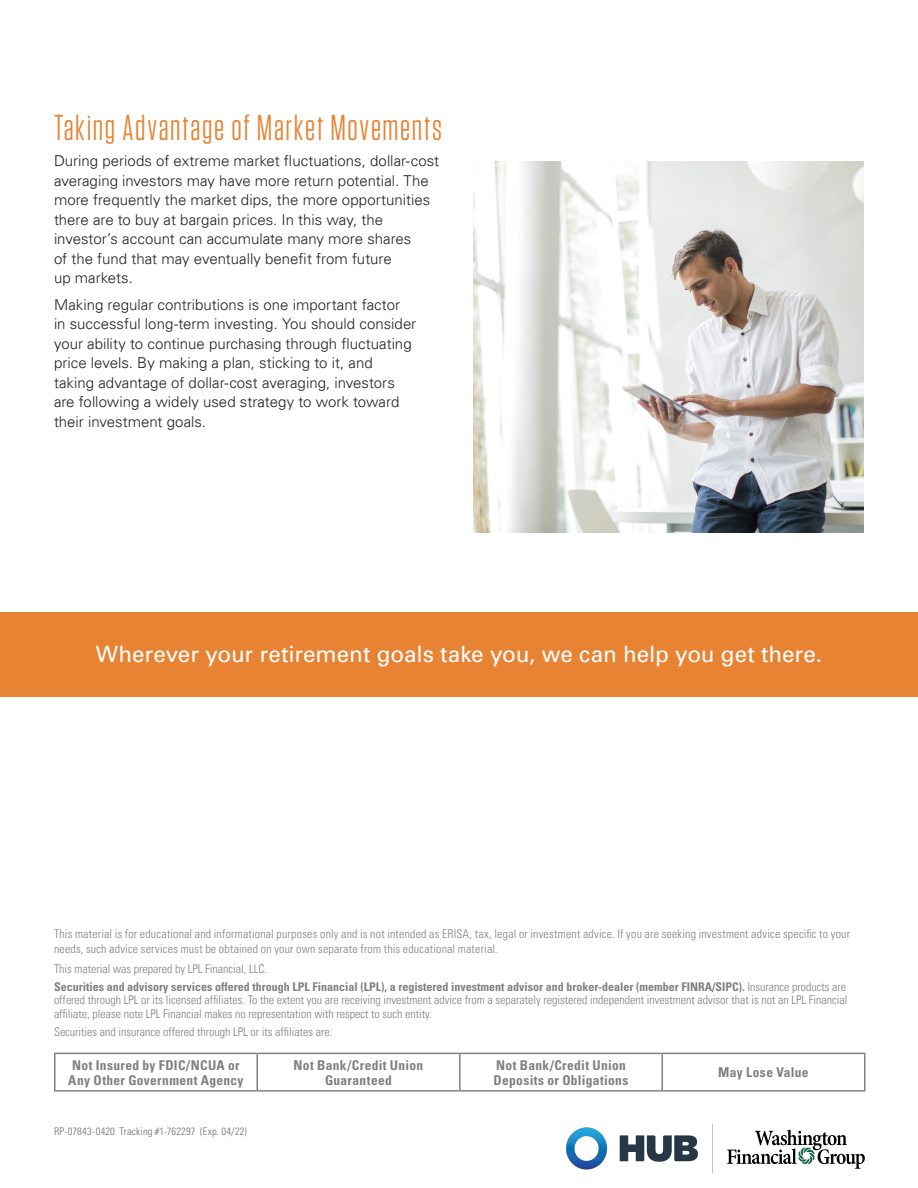
<style>
.page{position:relative;width:918px;height:1188px;background:#fff}
.page>*{position:absolute;margin:0;border:0;box-sizing:border-box;transform-origin:0 0}
.Subhead-Tungsten-Ulc{font:36px "Tungsten Narrow";letter-spacing:.05em;color:#e88334}
.Body_Copy{font:22.5px "Univers";letter-spacing:-.005em;color:#fff}
._06_Body_Text_10_13{font:300 15px/19.5px "Univers LT";color:#231f20}
._4_Body_Text{font:700 condensed 13.5px/15px "Univers";letter-spacing:.025em;color:#808083}
.Disclosures{font:300 condensed 12px/13.5px "Univers LT";color:#808083;text-align:justify}
.disclosures{font:300 condensed 12px/15px "Univers";letter-spacing:.015em;color:#808083}
.Job_Number{font:300 condensed 10.5px "Univers";letter-spacing:.02em;color:#6c6d70}
.s1{font-family:"Univers";font-weight:700}
</style>
<div class="page">
<img style="left:473px;top:161px;width:391px;height:372px">
<div style="left:0;top:612px;width:918px;height:84px;background:#e88334"></div>
<hr style="left:54px;top:1054px;width:2px;height:36px;background:#808083">
<hr style="left:54px;top:1053px;width:203px;height:1px;background:#808083">
<hr style="left:257px;top:1053px;width:203px;height:1px;background:#808083">
<hr style="left:460px;top:1053px;width:202px;height:1px;background:#808083">
<hr style="left:662px;top:1053px;width:204px;height:1px;background:#808083">
<hr style="left:256px;top:1054px;width:2px;height:36px;background:#808083">
<hr style="left:459px;top:1054px;width:1px;height:36px;background:#808083">
<hr style="left:662px;top:1054px;width:1px;height:36px;background:#808083">
<hr style="left:864px;top:1054px;width:2px;height:36px;background:#808083">
<hr style="left:54px;top:1090px;width:203px;height:2px;background:#808083">
<hr style="left:257px;top:1090px;width:203px;height:2px;background:#808083">
<hr style="left:460px;top:1090px;width:202px;height:2px;background:#808083">
<hr style="left:662px;top:1090px;width:204px;height:2px;background:#808083">
<img style="left:566px;top:1125px;width:298px;height:47px">
<p class="Subhead-Tungsten-Ulc" style="left:54px;top:110px;width:390px">Taking Advantage of Market Movements</p>
<p class="_06_Body_Text_10_13" style="left:54px;top:151px;width:387px">During periods of extreme market fluctuations, dollar-cost averaging investors may have more return potential. The more frequently the market dips, the more opportunities there are to buy at bargain prices. In this way, the investor’s account can accumulate many more shares<br>of the fund that may eventually benefit from future<br>up markets.</p>
<p class="_06_Body_Text_10_13" style="left:54px;top:294px;width:364px">Making regular contributions is one important factor<br>in successful long-term investing. You should consider your ability to continue purchasing through fluctuating price levels. By making a plan, sticking to it, and taking advantage of dollar-cost averaging, investors are following a widely used strategy to work toward their investment goals.</p>
<p class="Body_Copy" style="left:96px;top:640px;width:728px">Wherever your retirement goals take you, we can help you get there.</p>
<p class="disclosures" style="left:54px;top:926px;width:798px">This material is for educational and informational purposes only and is not intended as ERISA, tax, legal or investment advice. If you are seeking investment advice specific to your needs, such advice services must be obtained on your own separate from this educational material.</p>
<p class="Disclosures" style="left:54px;top:962px;width:215px">This material was prepared by LPL Financial, LLC.</p>
<p class="Disclosures" style="left:54px;top:980px;width:795px"><span class="s1">Securities and advisory services offered through LPL Financial (LPL), a registered investment advisor and broker-dealer (member FINRA/SIPC).</span> Insurance products are offered through LPL or its licensed affiliates. To the extent you are receiving investment advice from a separately registered independent investment advisor that is not an LPL Financial affiliate, please note LPL Financial makes no representation with respect to such entity.</p>
<p class="Disclosures" style="left:54px;top:1025px;width:280px">Securities and insurance offered through LPL or its affiliates are:</p>
<p class="_4_Body_Text" style="left:68px;top:1057px;width:177px">Not Insured by FDIC/NCUA or<br>Any Other Government Agency</p>
<p class="_4_Body_Text" style="left:294px;top:1057px;width:131px;text-align:center">Not Bank/Credit Union<br>Guaranteed</p>
<p class="_4_Body_Text" style="left:494px;top:1057px;width:136px">Not Bank/Credit Union<br>Deposits or Obligations</p>
<p class="_4_Body_Text" style="left:718px;top:1065px;width:92px">May Lose Value</p>
<p class="Job_Number" style="left:54px;top:1125px;width:194px">RP-07843-0420 Tracking #1-762297 (Exp. 04/22)</p>
</div>
